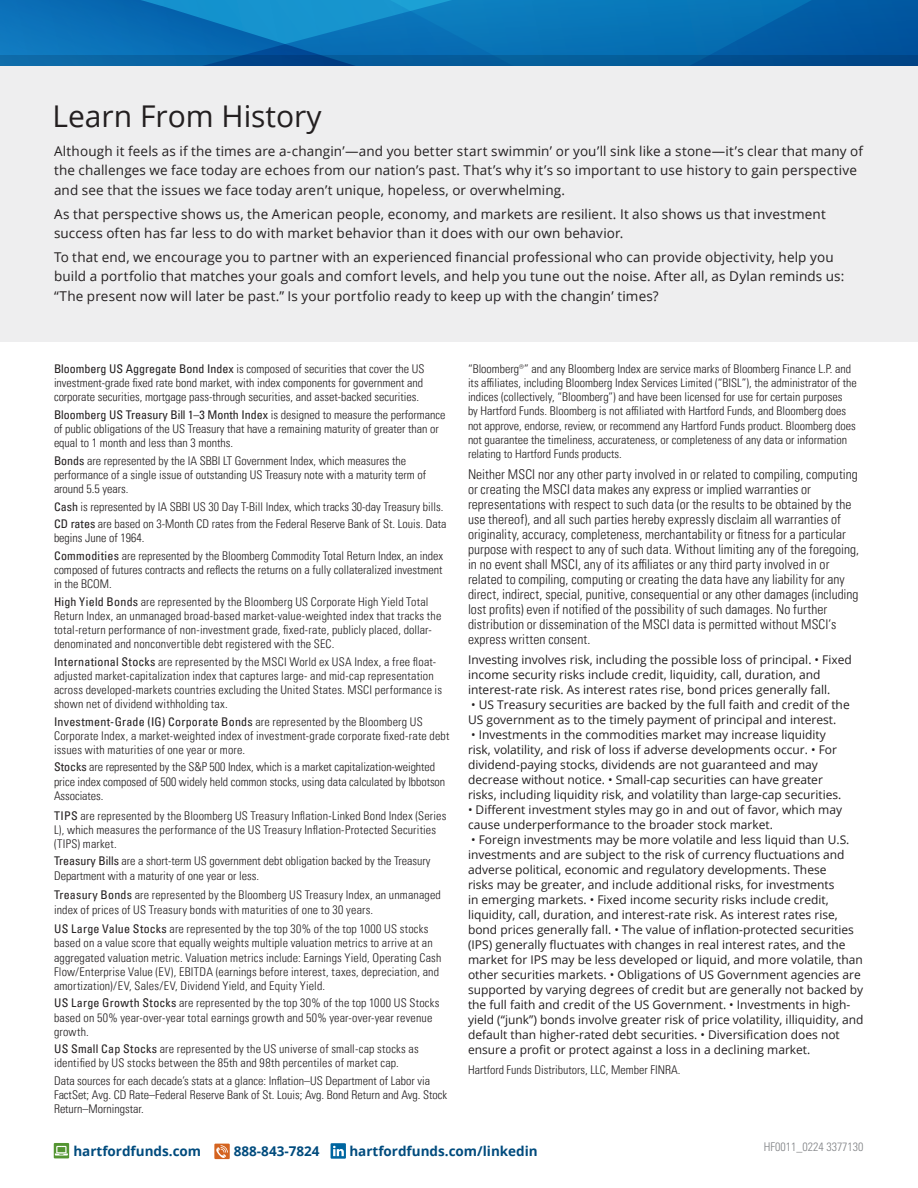
<style>
.page{position:relative;width:918px;height:1188px;background:#fff}
.page>*{position:absolute;margin:0;border:0;box-sizing:border-box;transform-origin:0 0}
.t1{font:30px "Open Sans";color:#231f20}
.t2{font:300 condensed 13.5px/15px "Univers LT Pro";letter-spacing:.005em;color:#231f20}
.Body_copy{font:13.5px/19.5px "Open Sans";letter-spacing:.01em;color:#231f20}
.t3{font:700 13.5px "Open Sans";color:#004b7d}
.Footnote{font:300 condensed 12px/14.2px "Univers LT Pro";color:#231f20}
.t4{font:12px/15px "Open Sans";color:#231f20}
.Footnote-2{font:300 condensed 12px/14.2px "Univers LT Pro";letter-spacing:.02em;color:#231f20}
.t5{font:300 condensed 12px "Univers LT Std";color:#231f20}
.t6{font:300 condensed 12px "Univers LT Std";color:#808285}
.s1{font-weight:400}
</style>
<div class="page">
<div style="left:0;top:55px;width:918px;height:286px;background:#eeeeef"></div>
<svg style="left:54px;top:1143px;width:15px;height:15px"></svg>
<svg style="left:55px;top:1146px;width:13px;height:10px"></svg>
<div style="left:214px;top:1144px;width:16px;height:15px;background:#d4631f"></div>
<svg style="left:216px;top:1145px;width:12px;height:13px"></svg>
<div style="left:331px;top:1143px;width:15px;height:16px;background:#0066a0"></div>
<svg style="left:333px;top:1146px;width:11px;height:10px"></svg>
<svg style="left:0;top:0;width:918px;height:66px;background:#086cb0"></svg>
<p class="t1" style="left:52px;top:96px;width:271px">Learn From History</p>
<p class="Body_copy" style="left:54px;top:141px;width:811px">Although it feels as if the times are a-changin’—and you better start swimmin’ or you’ll sink like a stone—it’s clear that many of the challenges we face today are echoes from our nation’s past. That’s why it’s so important to use history to gain perspective and see that the issues we face today aren’t unique, hopeless, or overwhelming.</p>
<p class="Body_copy" style="left:54px;top:204px;width:773px">As that perspective shows us, the American people, economy, and markets are resilient. It also shows us that investment success often has far less to do with market behavior than it does with our own behavior.</p>
<p class="Body_copy" style="left:54px;top:247px;width:792px">To that end, we encourage you to partner with an experienced financial professional who can provide objectivity, help you build a portfolio that matches your goals and comfort levels, and help you tune out the noise. After all, as Dylan reminds us: “The present now will later be past.” Is your portfolio ready to keep up with the changin’ times?</p>
<p class="Footnote" style="left:54px;top:361px;width:372px;text-align:justify"><span class="s1">Bloomberg US Aggregate Bond Index</span> is composed of securities that cover the US investment-grade fixed rate bond market, with index components for government and corporate securities, mortgage pass-through securities, and asset-backed securities.</p>
<p class="Footnote" style="left:54px;top:407px;width:393px"><span class="s1">Bloomberg US Treasury Bill 1–3 Month Index</span> is designed to measure the performance of public obligations of the US Treasury that have a remaining maturity of greater than or equal to 1 month and less than 3 months.</p>
<p class="Footnote" style="left:54px;top:453px;width:374px"><span class="s1">Bonds</span> are represented by the IA SBBI LT Government Index, which measures the performance of a single issue of outstanding US Treasury note with a maturity term of around 5.5 years.</p>
<p class="Footnote" style="left:54px;top:499px;width:391px"><span class="s1">Cash</span> is represented by IA SBBI US 30 Day T-Bill Index, which tracks 30-day Treasury bills.</p>
<p class="Footnote" style="left:54px;top:516px;width:394px"><span class="s1">CD rates</span> are based on 3-Month CD rates from the Federal Reserve Bank of St. Louis. Data begins June of 1964.</p>
<p class="Footnote" style="left:54px;top:548px;width:391px;text-align:justify"><span class="s1">Commodities</span> are represented by the Bloomberg Commodity Total Return Index, an index composed of futures contracts and reflects the returns on a fully collateralized investment in the BCOM.</p>
<p class="Footnote" style="left:54px;top:594px;width:389px"><span class="s1">High Yield Bonds</span> are represented by the Bloomberg US Corporate High Yield Total Return Index, an unmanaged broad-based market-value-weighted index that tracks the total-return performance of non-investment grade, fixed-rate, publicly placed, dollar&shy;denominated and nonconvertible debt registered with the SEC.</p>
<p class="Footnote" style="left:54px;top:654px;width:390px"><span class="s1">International Stocks</span> are represented by the MSCI World ex USA Index, a free float&shy;adjusted market-capitalization index that captures large- and mid-cap representation across developed-markets countries excluding the United States. MSCI performance is shown net of dividend withholding tax.</p>
<p class="Footnote" style="left:54px;top:714px;width:397px"><span class="s1">Investment-Grade (IG) Corporate Bonds</span> are represented by the Bloomberg US<br>Corporate Index, a market-weighted index of investment-grade corporate fixed-rate debt issues with maturities of one year or more.</p>
<p class="Footnote" style="left:54px;top:759px;width:393px"><span class="s1">Stocks</span> are represented by the S&amp;P 500 Index, which is a market capitalization-weighted price index composed of 500 widely held common stocks, using data calculated by Ibbotson<br>Associates.</p>
<p class="Footnote-2" style="left:54px;top:808px;width:394px"><span class="s1">TIPS</span> are represented by the Bloomberg US Treasury Inflation-Linked Bond Index (Series<br>L), which measures the performance of the US Treasury Inflation-Protected Securities (TIPS) market.</p>
<p class="Footnote" style="left:54px;top:853px;width:378px"><span class="s1">Treasury Bills</span> are a short-term US government debt obligation backed by the Treasury<br>Department with a maturity of one year or less.</p>
<p class="Footnote" style="left:54px;top:887px;width:388px"><span class="s1">Treasury Bonds</span> are represented by the Bloomberg US Treasury Index, an unmanaged index of prices of US Treasury bonds with maturities of one to 30 years.</p>
<p class="Footnote" style="left:54px;top:921px;width:389px"><span class="s1">US Large Value Stocks</span> are represented by the top 30% of the top 1000 US stocks based on a value score that equally weights multiple valuation metrics to arrive at an aggregated valuation metric. Valuation metrics include: Earnings Yield, Operating Cash Flow/Enterprise Value (EV), EBITDA (earnings before interest, taxes, depreciation, and amortization)/EV, Sales/EV, Dividend Yield, and Equity Yield.</p>
<p class="Footnote-2" style="left:54px;top:995px;width:387px"><span class="s1">US Large Growth Stocks</span> are represented by the top 30% of the top 1000 US Stocks based on 50% year-over-year total earnings growth and 50% year-over-year revenue growth.</p>
<p class="Footnote-2" style="left:54px;top:1041px;width:366px"><span class="s1">US Small Cap Stocks</span> are represented by the US universe of small-cap stocks as identified by US stocks between the 85th and 98th percentiles of market cap.</p>
<p class="Footnote" style="left:54px;top:1073px;width:395px">Data sources for each decade’s stats at a glance: Inflation–US Department of Labor via<br>FactSet; Avg. CD Rate–Federal Reserve Bank of St. Louis; Avg. Bond Return and Avg. Stock<br>Return–Morningstar.</p>
<p class="Footnote" style="left:468px;top:361px;width:390px">“Bloomberg®” and any Bloomberg Index are service marks of Bloomberg Finance L.P. and its affiliates, including Bloomberg Index Services Limited (“BISL”), the administrator of the indices (collectively, “Bloomberg”) and have been licensed for use for certain purposes<br>by Hartford Funds. Bloomberg is not affiliated with Hartford Funds, and Bloomberg does not approve, endorse, review, or recommend any Hartford Funds product. Bloomberg does not guarantee the timeliness, accurateness, or completeness of any data or information relating to Hartford Funds products.</p>
<p class="t2" style="left:468px;top:466px;width:393px">Neither MSCI nor any other party involved in or related to compiling, computing or creating the MSCI data makes any express or implied warranties or representations with respect to such data (or the results to be obtained by the use thereof), and all such parties hereby expressly disclaim all warranties of originality, accuracy, completeness, merchantability or fitness for a particular purpose with respect to any of such data. Without limiting any of the foregoing, in no event shall MSCI, any of its affiliates or any third party involved in or related to compiling, computing or creating the data have any liability for any direct, indirect, special, punitive, consequential or any other damages (including lost profits) even if notified of the possibility of such damages. No further distribution or dissemination of the MSCI data is permitted without MSCI’s express written consent.</p>
<p class="t4" style="left:468px;top:652px;width:385px">Investing involves risk, including the possible loss of principal. • Fixed income security risks include credit, liquidity, call, duration, and interest-rate risk. As interest rates rise, bond prices generally fall.</p>
<p class="t4" style="left:468px;top:697px;width:383px">• US Treasury securities are backed by the full faith and credit of the<br>US government as to the timely payment of principal and interest.</p>
<p class="t4" style="left:468px;top:727px;width:375px">• Investments in the commodities market may increase liquidity risk, volatility, and risk of loss if adverse developments occur. • For dividend-paying stocks, dividends are not guaranteed and may decrease without notice. • Small-cap securities can have greater risks, including liquidity risk, and volatility than large-cap securities.</p>
<p class="t4" style="left:468px;top:802px;width:376px">• Different investment styles may go in and out of favor, which may cause underperformance to the broader stock market.</p>
<p class="t4" style="left:468px;top:832px;width:397px">• Foreign investments may be more volatile and less liquid than U.S. investments and are subject to the risk of currency fluctuations and adverse political, economic and regulatory developments. These<br>risks may be greater, and include additional risks, for investments<br>in emerging markets. • Fixed income security risks include credit, liquidity, call, duration, and interest-rate risk. As interest rates rise, bond prices generally fall. • The value of inflation-protected securities (IPS) generally fluctuates with changes in real interest rates, and the market for IPS may be less developed or liquid, and more volatile, than other securities markets. • Obligations of US Government agencies are supported by varying degrees of credit but are generally not backed by the full faith and credit of the US Government. • Investments in high&shy;yield (“junk”) bonds involve greater risk of price volatility, illiquidity, and default than higher-rated debt securities. • Diversification does not ensure a profit or protect against a loss in a declining market.</p>
<p class="t5" style="left:468px;top:1063px;width:214px">Hartford Funds Distributors, LLC, Member FINRA.</p>
<p class="t3" style="left:73px;top:1141px;width:129px">hartfordfunds.com</p>
<p class="t3" style="left:234px;top:1141px;width:87px">888-843-7824</p>
<p class="t3" style="left:349px;top:1141px;width:190px">hartfordfunds.com/linkedin</p>
<p class="t6" style="left:764px;top:1139px;width:101px">HF0011_0224 3377130</p>
</div>
